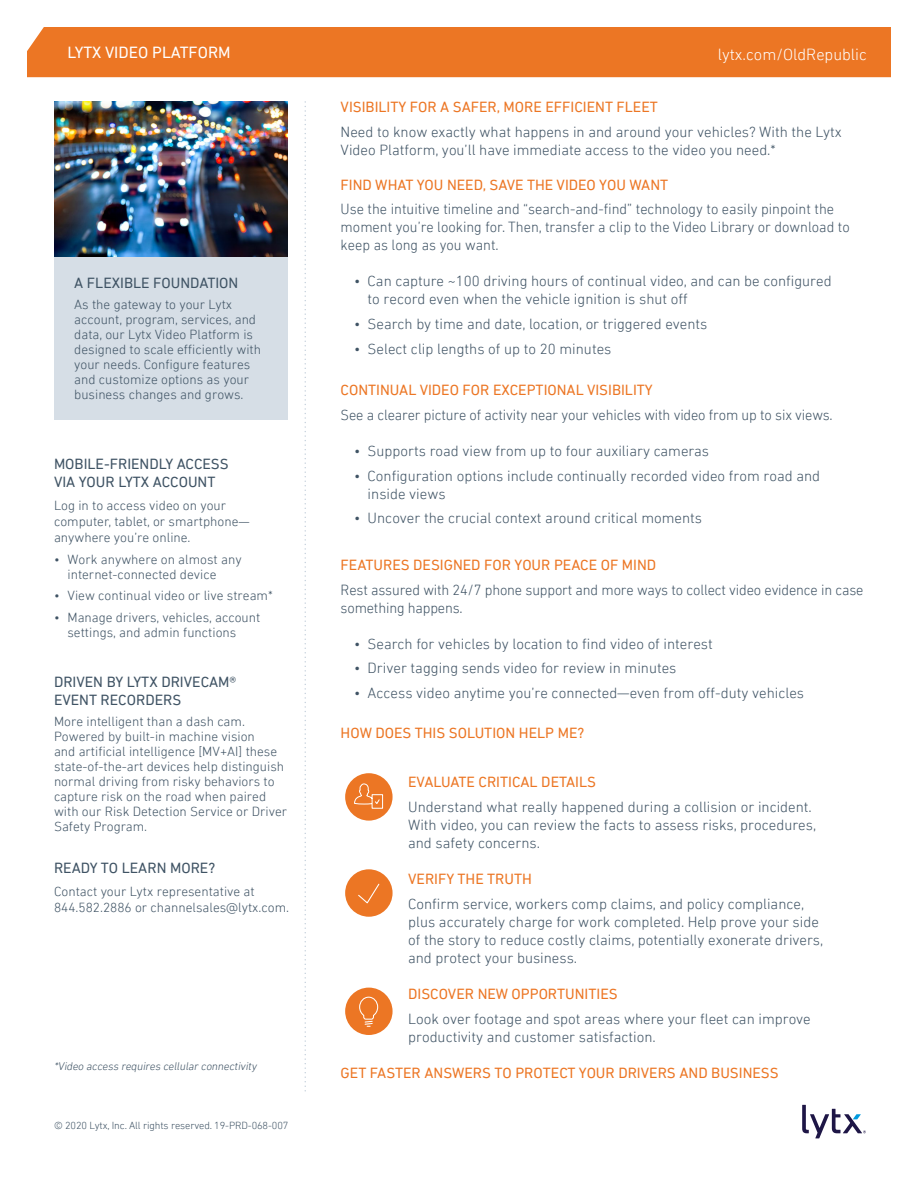
<style>
.page{position:relative;width:918px;height:1188px;background:#fff}
.page>*{position:absolute;margin:0;border:0;box-sizing:border-box;transform-origin:0 0}
.t1{font:300 16.5px "DIN Next LT Pro";color:#fff}
.t2{font:16.5px "DIN Next LT Pro";color:#fff}
.t3{font:300 15px/18px "DIN Next LT Pro";color:#3f5364}
.t4{font:15px "DIN Next LT Pro";color:#ec7624}
.t5{font:15px/18px "DIN Next LT Pro";color:#3f5364}
.t6{font:300 13.5px/15px "DIN Next LT Pro";color:#3f5364}
.t7{font:italic 300 11.25px "DIN Next LT Pro";color:#3f5364}
.t8{font:300 10.5px "DIN Next LT Pro";letter-spacing:-.01em;color:#3f5364}
</style>
<div class="page">
<div style="left:27px;top:27px;width:864px;height:50px;background:#ec7624"></div>
<svg style="left:802px;top:1105px;width:64px;height:33px"></svg>
<svg style="left:304px;top:102px;width:2px;height:990px"></svg>
<div style="left:54px;top:256px;width:234px;height:164px;background:#d6dee6"></div>
<img style="left:54px;top:101px;width:234px;height:155px">
<div style="left:345px;top:773px;width:48px;height:48px;background:#ec7624;border-radius:50%"></div>
<svg style="left:354px;top:783px;width:29px;height:26px"></svg>
<div style="left:345px;top:869px;width:48px;height:48px;background:#ec7624;border-radius:50%"></div>
<svg style="left:358px;top:883px;width:22px;height:21px"></svg>
<div style="left:345px;top:988px;width:48px;height:47px;background:#ec7624;border-radius:50%"></div>
<svg style="left:359px;top:996px;width:20px;height:31px"></svg>
<p class="t2" style="left:67px;top:43px;width:165px">LYTX VIDEO PLATFORM</p>
<p class="t5" style="left:74px;top:273px;width:166px">A FLEXIBLE FOUNDATION</p>
<p class="t6" style="left:74px;top:297px;width:188px">As the gateway to your Lytx account, program, services, and data, our Lytx Video Platform is designed to scale efficiently with your needs. Configure features and customize options as your business changes and grows.</p>
<p class="t5" style="left:54px;top:454px;width:176px">MOBILE-FRIENDLY ACCESS<br>VIA YOUR LYTX ACCOUNT</p>
<p class="t6" style="left:54px;top:497px;width:197px;line-height:16.2px">Log in to access video on your computer, tablet, or smartphone— anywhere you’re online.</p>
<p class="t6" style="left:68px;top:552px;width:176px;text-indent:-14px">• Work anywhere on almost any internet-connected device</p>
<p class="t6" style="left:54px;top:588px;width:220px">• View continual video or live stream*</p>
<p class="t6" style="left:68px;top:610px;width:194px;text-indent:-14px">• Manage drivers, vehicles, account settings, and admin functions</p>
<p class="t5" style="left:54px;top:672px;width:184px">DRIVEN BY LYTX DRIVECAM®<br>EVENT RECORDERS</p>
<p class="t6" style="left:54px;top:714px;width:235px">More intelligent than a dash cam.<br>Powered by built-in machine vision<br>and artificial intelligence [MV+AI] these state-of-the-art devices help distinguish normal driving from risky behaviors to capture risk on the road when paired with our Risk Detection Service or Driver Safety Program.</p>
<p class="t5" style="left:54px;top:859px;width:163px">READY TO LEARN MORE?</p>
<p class="t6" style="left:54px;top:883px;width:237px;line-height:16.2px">Contact your Lytx representative at<br>844.582.2886 or channelsales@lytx.com.</p>
<p class="t7" style="left:54px;top:1060px;width:206px">*Video access requires cellular connectivity</p>
<p class="t8" style="left:54px;top:1119px;width:236px">© 2020 Lytx, Inc. All rights reserved. 19-PRD-068-007</p>
<p class="t1" style="left:718px;top:45px;width:151px">lytx.com/OldRepublic</p>
<p class="t4" style="left:341px;top:99px;width:319px">VISIBILITY FOR A SAFER, MORE EFFICIENT FLEET</p>
<p class="t3" style="left:341px;top:123px;width:503px">Need to know exactly what happens in and around your vehicles? With the Lytx<br>Video Platform, you’ll have immediate access to the video you need.*</p>
<p class="t4" style="left:341px;top:176px;width:329px">FIND WHAT YOU NEED, SAVE THE VIDEO YOU WANT</p>
<p class="t3" style="left:341px;top:200px;width:511px">Use the intuitive timeline and “search-and-find” technology to easily pinpoint the moment you’re looking for. Then, transfer a clip to the Video Library or download to keep as long as you want.</p>
<p class="t3" style="left:368px;top:272px;width:466px;text-indent:-14px">• Can capture ~100 driving hours of continual video, and can be configured to record even when the vehicle ignition is shut off</p>
<p class="t3" style="left:354px;top:315px;width:355px">• Search by time and date, location, or triggered events</p>
<p class="t3" style="left:354px;top:340px;width:259px">• Select clip lengths of up to 20 minutes</p>
<p class="t4" style="left:341px;top:381px;width:314px">CONTINUAL VIDEO FOR EXCEPTIONAL VISIBILITY</p>
<p class="t3" style="left:341px;top:406px;width:494px">See a clearer picture of activity near your vehicles with video from up to six views.</p>
<p class="t3" style="left:354px;top:442px;width:356px">• Supports road view from up to four auxiliary cameras</p>
<p class="t3" style="left:368px;top:466px;width:454px;text-indent:-14px">• Configuration options include continually recorded video from road and inside views</p>
<p class="t3" style="left:354px;top:509px;width:349px">• Uncover the crucial context around critical moments</p>
<p class="t4" style="left:341px;top:556px;width:317px">FEATURES DESIGNED FOR YOUR PEACE OF MIND</p>
<p class="t3" style="left:341px;top:580px;width:524px">Rest assured with 24/7 phone support and more ways to collect video evidence in case something happens.</p>
<p class="t3" style="left:354px;top:634px;width:360px">• Search for vehicles by location to find video of interest</p>
<p class="t3" style="left:354px;top:659px;width:324px">• Driver tagging sends video for review in minutes</p>
<p class="t3" style="left:354px;top:684px;width:451px">• Access video anytime you’re connected—even from off-duty vehicles</p>
<p class="t4" style="left:341px;top:724px;width:245px">HOW DOES THIS SOLUTION HELP ME?</p>
<p class="t4" style="left:408px;top:774px;width:189px">EVALUATE CRITICAL DETAILS</p>
<p class="t3" style="left:408px;top:798px;width:410px">Understand what really happened during a collision or incident.<br>With video, you can review the facts to assess risks, procedures, and safety concerns.</p>
<p class="t4" style="left:408px;top:870px;width:125px">VERIFY THE TRUTH</p>
<p class="t3" style="left:408px;top:895px;width:417px">Confirm service, workers comp claims, and policy compliance, plus accurately charge for work completed. Help prove your side of the story to reduce costly claims, potentially exonerate drivers, and protect your business.</p>
<p class="t4" style="left:408px;top:985px;width:211px">DISCOVER NEW OPPORTUNITIES</p>
<p class="t3" style="left:408px;top:1009px;width:404px">Look over footage and spot areas where your fleet can improve productivity and customer satisfaction.</p>
<p class="t4" style="left:341px;top:1064px;width:439px">GET FASTER ANSWERS TO PROTECT YOUR DRIVERS AND BUSINESS</p>
</div>
